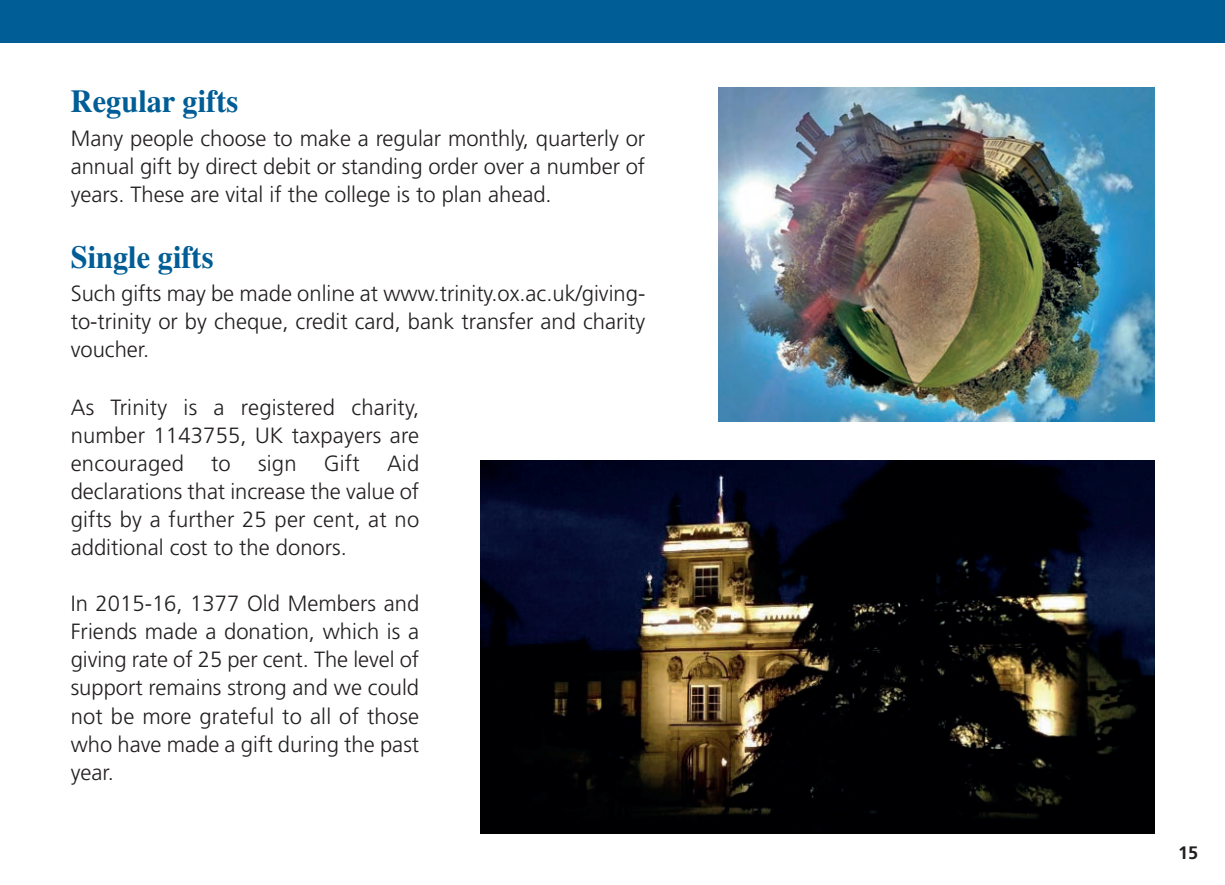
<style>
.page{position:relative;width:1225px;height:885px;background:#fff}
.page>*{position:absolute;margin:0;border:0;box-sizing:border-box;transform-origin:0 0}
.t1{font:700 32px "Times";color:#005d96;scale:.95 1}
.t2{font:300 22px/28px "Frutiger";color:#231f20;text-align:justify}
.t3{font:700 18px "Frutiger";color:#231f20}
</style>
<div class="page">
<img style="left:480px;top:460px;width:674px;height:373px">
<img style="left:718px;top:88px;width:436px;height:333px">
<div style="left:0;top:0;width:1224px;height:42px;background:#005d96"></div>
<h1 class="t1" style="left:71px;top:82px;width:178px">Regular gifts</h1>
<p class="t2" style="left:71px;top:125px;width:576px">Many people choose to make a regular monthly, quarterly or annual gift by direct debit or standing order over a number of years. These are vital if the college is to plan ahead.</p>
<h1 class="t1" style="left:71px;top:238px;width:152px">Single gifts</h1>
<p class="t2" style="left:71px;top:281px;width:576px">Such gifts may be made online at www.trinity.ox.ac.uk/giving&shy;to-trinity or by cheque, credit card, bank transfer and charity voucher.</p>
<p class="t2" style="left:71px;top:395px;width:350px">As Trinity is a registered charity, number 1143755, UK taxpayers are encouraged to sign Gift Aid declarations that increase the value of gifts by a further 25 per cent, at no additional cost to the donors.</p>
<p class="t2" style="left:71px;top:591px;width:350px">In 2015-16, 1377 Old Members and Friends made a donation, which is a giving rate of 25 per cent. The level of support remains strong and we could not be more grateful to all of those who have made a gift during the past year.</p>
<p class="t3" style="left:1178px;top:844px;width:21px">15</p>
</div>
